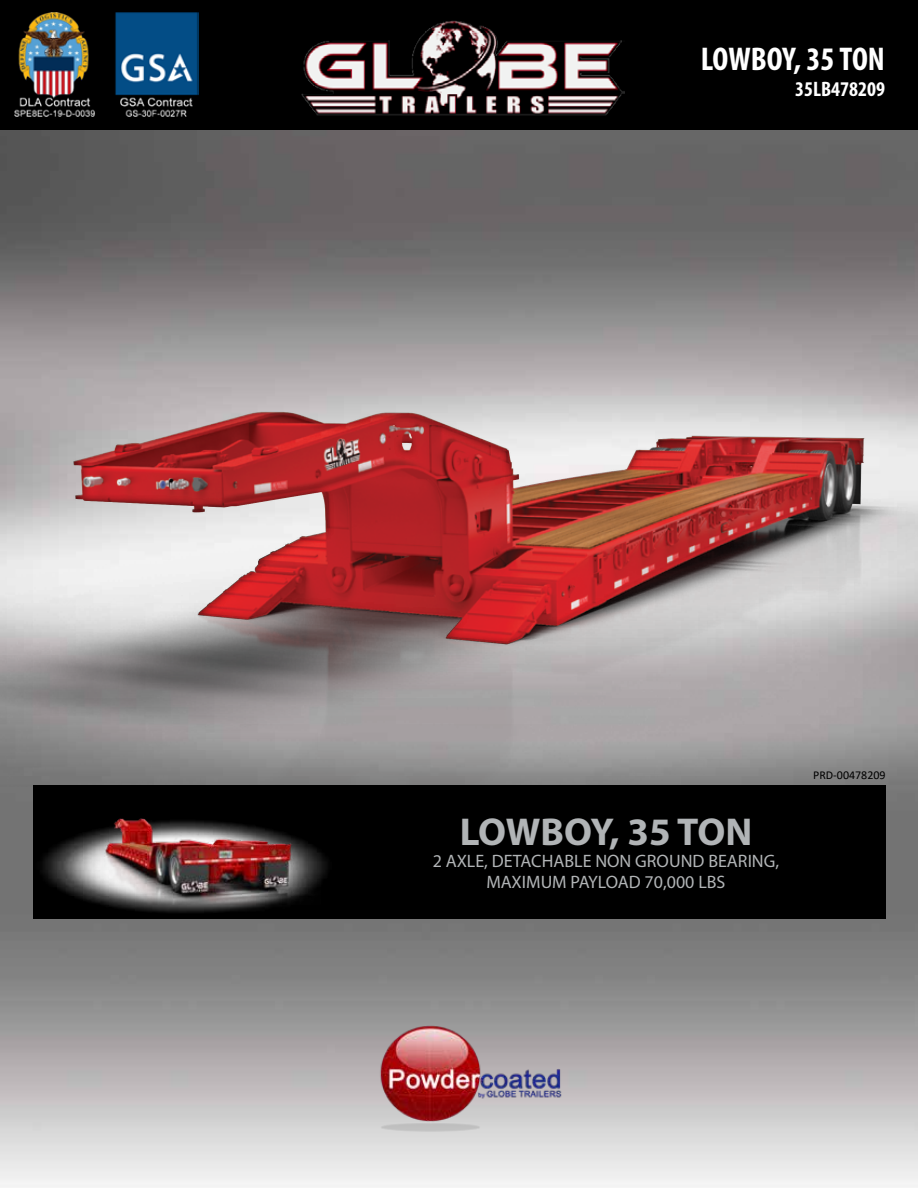
<style>
.page{position:relative;width:918px;height:1188px;background:#fff}
.page>*{position:absolute;margin:0;border:0;box-sizing:border-box;transform-origin:0 0}
.t1{font:700 39px "Myriad Pro";letter-spacing:-.005em;color:#b1b4b6}
.t2{font:700 condensed 33px "Myriad Pro";color:#fff}
.t3{font:700 condensed 21px "Myriad Pro";color:#fff}
.t4{font:18px/21.6px "Myriad Pro";color:#b1b4b6;text-align:center}
.t5{font:12px "Calibri";color:#000}
</style>
<div class="page">
<img style="left:0;top:130px;width:918px;height:1057px">
<div style="left:326px;top:785px;width:560px;height:134px;background:#000"></div>
<img style="left:356px;top:1025px;width:215px;height:109px">
<img style="left:33px;top:789px;width:294px;height:130px">
<div style="left:0;top:0;width:918px;height:130px;background:#000"></div>
<img style="left:15px;top:12px;width:184px;height:104px">
<img style="left:301px;top:20px;width:323px;height:96px">
<div style="left:0;top:195px;width:918px;height:594px;background:#000;opacity:.75"></div>
<img style="left:80px;top:808px;width:241px;height:97px">
<h2 class="t2" style="left:701px;top:38px;width:186px">LOWBOY, 35 TON</h2>
<p class="t3" style="left:795px;top:76px;width:91px">35LB478209</p>
<h1 class="t1" style="left:460px;top:806px;width:294px">LOWBOY, 35 TON</h1>
<p class="t4" style="left:433px;top:850px;width:348px">2 AXLE, DETACHABLE NON GROUND BEARING,<br>MAXIMUM PAYLOAD 70,000 LBS</p>
<p class="t5" style="left:813px;top:766px;width:74px">PRD-00478209</p>
</div>
